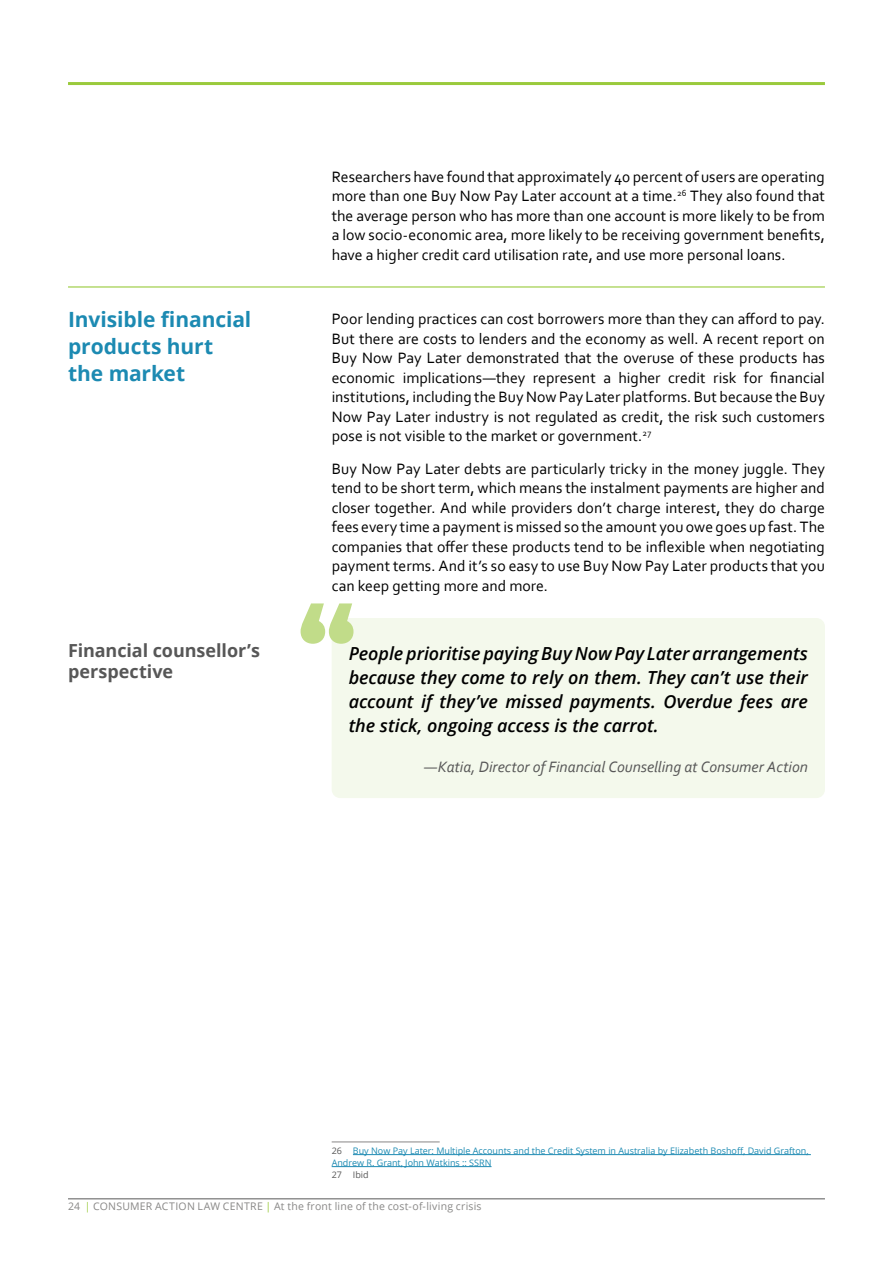
<style>
.page{position:relative;width:893px;height:1263px;background:#fff}
.page>*{position:absolute;margin:0;border:0;box-sizing:border-box;transform-origin:0 0}
.t1{font:800 108px "Montserrat Alternates";color:#c1dc89}
.t2{font:700 21px/27px "Open Sans";letter-spacing:-.005em;color:#1c8ab2}
.t3{font:italic 600 18px/24px "Open Sans";color:#000;text-align:justify}
.t4{font:700 18px/21px "Open Sans";letter-spacing:-.005em;color:#575757}
.t5{font:15.75px/19.5px "Corbel";letter-spacing:.005em;color:#000;text-align:justify}
.t6{font:italic 15.75px "Corbel";color:#575757}
.t7{font:10.5px "Open Sans";letter-spacing:.02em;color:#888786}
.t8{font:9px/12px "Open Sans";color:#1c8ab2}
.t9{font:9px "Open Sans";color:#575757}
.s1{color:#575757}
.s2{color:#9aca3c}
</style>
<div class="page">
<hr style="left:68px;top:1198px;width:757px;height:1px;background:#575757">
<div style="left:332px;top:618px;width:493px;height:180px;background:#f4f9ec;border-radius:9px"></div>
<hr style="left:332px;top:1141px;width:108px;height:1px;background:#888786">
<hr style="left:353px;top:1154px;width:458px;height:1px;background:#1c8ab2">
<hr style="left:332px;top:1166px;width:159px;height:1px;background:#1c8ab2">
<hr style="left:68px;top:286px;width:757px;height:2px;background:#9aca3c">
<hr style="left:68px;top:82px;width:757px;height:3px;background:#9aca3c">
<h2 class="t2" style="left:68px;top:305px;width:185px">Invisible financial products hurt the market</h2>
<p class="t4" style="left:68px;top:639px;width:193px">Financial counsellor’s perspective</p>
<p class="t5" style="left:332px;top:166px;width:495px">Researchers have found that approximately 40 percent of users are operating more than one Buy Now Pay Later account at a time.<sup>26</sup> They also found that the average person who has more than one account is more likely to be from a low socio-economic area, more likely to be receiving government benefits, have a higher credit card utilisation rate, and use more personal loans.</p>
<p class="t5" style="left:332px;top:309px;width:495px">Poor lending practices can cost borrowers more than they can afford to pay.<br>But there are costs to lenders and the economy as well. A recent report on Buy Now Pay Later demonstrated that the overuse of these products has economic implications—they represent a higher credit risk for financial institutions, including the Buy Now Pay Later platforms. But because the Buy Now Pay Later industry is not regulated as credit, the risk such customers pose is not visible to the market or government.<sup>27</sup></p>
<p class="t5" style="left:332px;top:458px;width:495px">Buy Now Pay Later debts are particularly tricky in the money juggle. They tend to be short term, which means the instalment payments are higher and closer together. And while providers don’t charge interest, they do charge fees every time a payment is missed so the amount you owe goes up fast. The companies that offer these products tend to be inflexible when negotiating payment terms. And it’s so easy to use Buy Now Pay Later products that you can keep getting more and more.</p>
<h1 class="t1" style="left:298px;top:566px;width:60px">“</h1>
<p class="t3" style="left:349px;top:641px;width:461px">People prioritise paying Buy Now Pay Later arrangements because they come to rely on them. They can’t use their account if they’ve missed payments. Overdue fees are the stick, ongoing access is the carrot.</p>
<p class="t6" style="left:424px;top:757px;width:385px">—Katia, Director of Financial Counselling at Consumer Action</p>
<p class="t8" style="left:332px;top:1144px;width:478px"><span class="s1">26</span> Buy Now Pay Later: Multiple Accounts and the Credit System in Australia by Elizabeth Boshoff, David Grafton,<br>Andrew R. Grant, John Watkins :: SSRN</p>
<p class="t9" style="left:332px;top:1168px;width:39px">27 Ibid</p>
<p class="t7" style="left:68px;top:1199px;width:415px">24 <span class="s2">|</span> CONSUMER ACTION LAW CENTRE <span class="s2">|</span> At the front line of the cost-of-living crisis</p>
</div>
